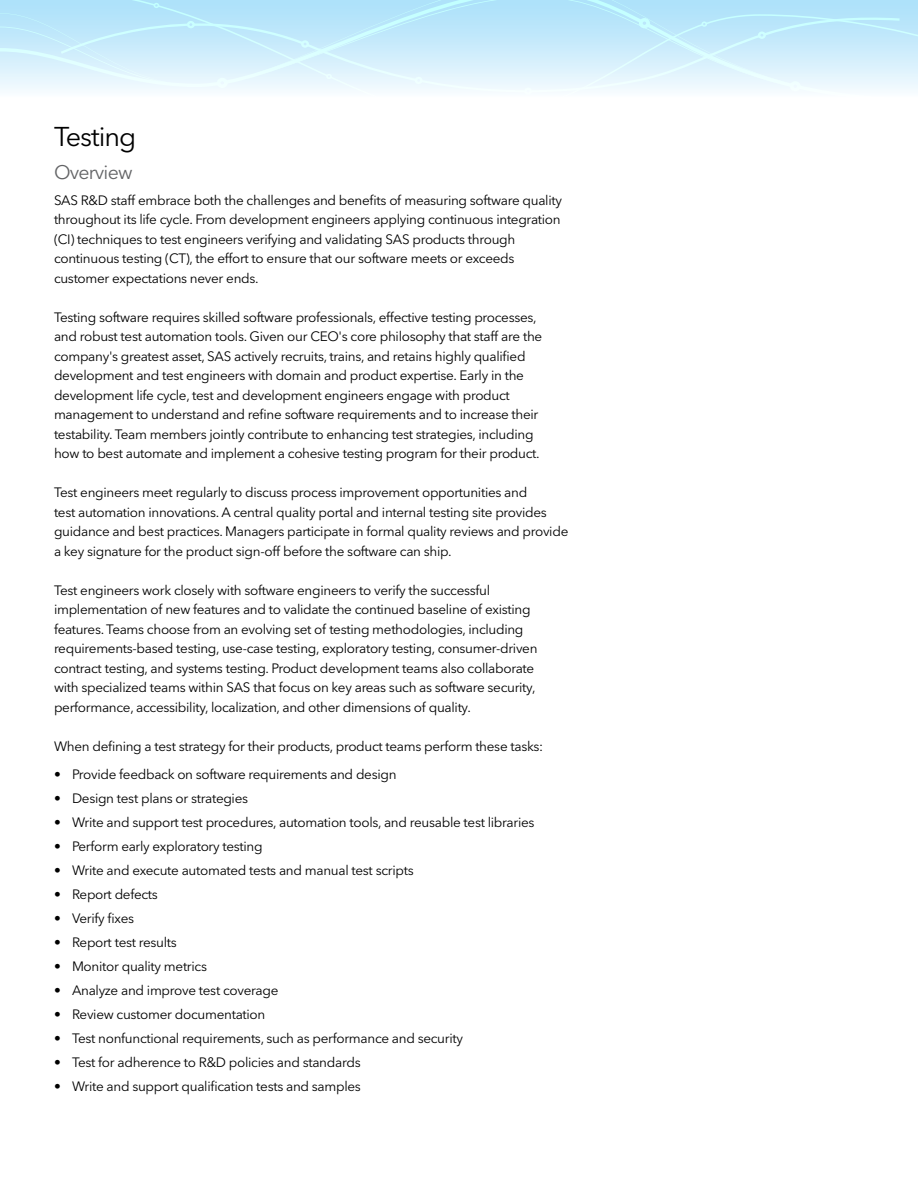
<style>
.page{position:relative;width:918px;height:1188px;background:#fff}
.page>*{position:absolute;margin:0;border:0;box-sizing:border-box;transform-origin:0 0}
.Head_1{font:27px "Avenir Next W1 G";letter-spacing:-.04em;color:#000}
.Head_2_Black_75{font:19.5px "Avenir Next W1 G";letter-spacing:-.04em;color:#636466}
.Body{font:13.5px/19.5px "Avenir Next W1 G";letter-spacing:-.02em;color:#000}
.Body_Before_bullet{font:13.5px "Avenir Next W1 G";letter-spacing:-.02em;color:#000}
</style>
<div class="page">
<svg style="left:0;top:0;width:918px;height:91px;background:#bae6fa"></svg>
<svg style="left:61px;top:15px;width:839px;height:76px;background:#d1effc"></svg>
<svg style="left:154px;top:3px;width:5px;height:5px"></svg>
<svg style="left:187px;top:21px;width:8px;height:7px"></svg>
<svg style="left:301px;top:40px;width:8px;height:8px"></svg>
<svg style="left:415px;top:77px;width:8px;height:7px"></svg>
<svg style="left:524px;top:88px;width:8px;height:3px"></svg>
<svg style="left:758px;top:31px;width:8px;height:8px"></svg>
<svg style="left:790px;top:81px;width:11px;height:10px"></svg>
<svg style="left:639px;top:18px;width:11px;height:10px"></svg>
<svg style="left:217px;top:78px;width:11px;height:10px"></svg>
<svg style="left:326px;top:74px;width:6px;height:5px"></svg>
<svg style="left:701px;top:21px;width:6px;height:6px"></svg>
<h2 class="Head_1" style="left:54px;top:121px;width:84px">Testing</h2>
<h3 class="Head_2_Black_75" style="left:54px;top:161px;width:80px">Overview</h3>
<p class="Body" style="left:54px;top:190px;width:510px">SAS R&amp;D staff embrace both the challenges and benefits of measuring software quality throughout its life cycle. From development engineers applying continuous integration (CI) techniques to test engineers verifying and validating SAS products through continuous testing (CT), the effort to ensure that our software meets or exceeds customer expectations never ends.</p>
<p class="Body" style="left:54px;top:307px;width:490px">Testing software requires skilled software professionals, effective testing processes, and robust test automation tools. Given our CEO's core philosophy that staff are the company's greatest asset, SAS actively recruits, trains, and retains highly qualified development and test engineers with domain and product expertise. Early in the development life cycle, test and development engineers engage with product management to understand and refine software requirements and to increase their testability. Team members jointly contribute to enhancing test strategies, including how to best automate and implement a cohesive testing program for their product.</p>
<p class="Body" style="left:54px;top:483px;width:516px">Test engineers meet regularly to discuss process improvement opportunities and<br>test automation innovations. A central quality portal and internal testing site provides guidance and best practices. Managers participate in formal quality reviews and provide a key signature for the product sign-off before the software can ship.</p>
<p class="Body" style="left:54px;top:580px;width:485px">Test engineers work closely with software engineers to verify the successful implementation of new features and to validate the continued baseline of existing features. Teams choose from an evolving set of testing methodologies, including requirements-based testing, use-case testing, exploratory testing, consumer-driven contract testing, and systems testing. Product development teams also collaborate with specialized teams within SAS that focus on key areas such as software security, performance, accessibility, localization, and other dimensions of quality.</p>
<p class="Body_Before_bullet" style="left:54px;top:738px;width:491px">When defining a test strategy for their products, product teams perform these tasks:</p>
<p class="Body" style="left:54px;top:765px;width:344px">• Provide feedback on software requirements and design</p>
<p class="Body" style="left:54px;top:789px;width:196px">• Design test plans or strategies</p>
<p class="Body" style="left:54px;top:813px;width:482px">• Write and support test procedures, automation tools, and reusable test libraries</p>
<p class="Body" style="left:54px;top:837px;width:210px">• Perform early exploratory testing</p>
<p class="Body" style="left:54px;top:861px;width:361px">• Write and execute automated tests and manual test scripts</p>
<p class="Body" style="left:54px;top:885px;width:105px">• Report defects</p>
<p class="Body" style="left:54px;top:909px;width:82px">• Verify fixes</p>
<p class="Body" style="left:54px;top:933px;width:124px">• Report test results</p>
<p class="Body" style="left:54px;top:957px;width:155px">• Monitor quality metrics</p>
<p class="Body" style="left:54px;top:981px;width:226px">• Analyze and improve test coverage</p>
<p class="Body" style="left:54px;top:1005px;width:213px">• Review customer documentation</p>
<p class="Body" style="left:54px;top:1029px;width:411px">• Test nonfunctional requirements, such as performance and security</p>
<p class="Body" style="left:54px;top:1053px;width:308px">• Test for adherence to R&amp;D policies and standards</p>
<p class="Body" style="left:54px;top:1077px;width:308px">• Write and support qualification tests and samples</p>
</div>
